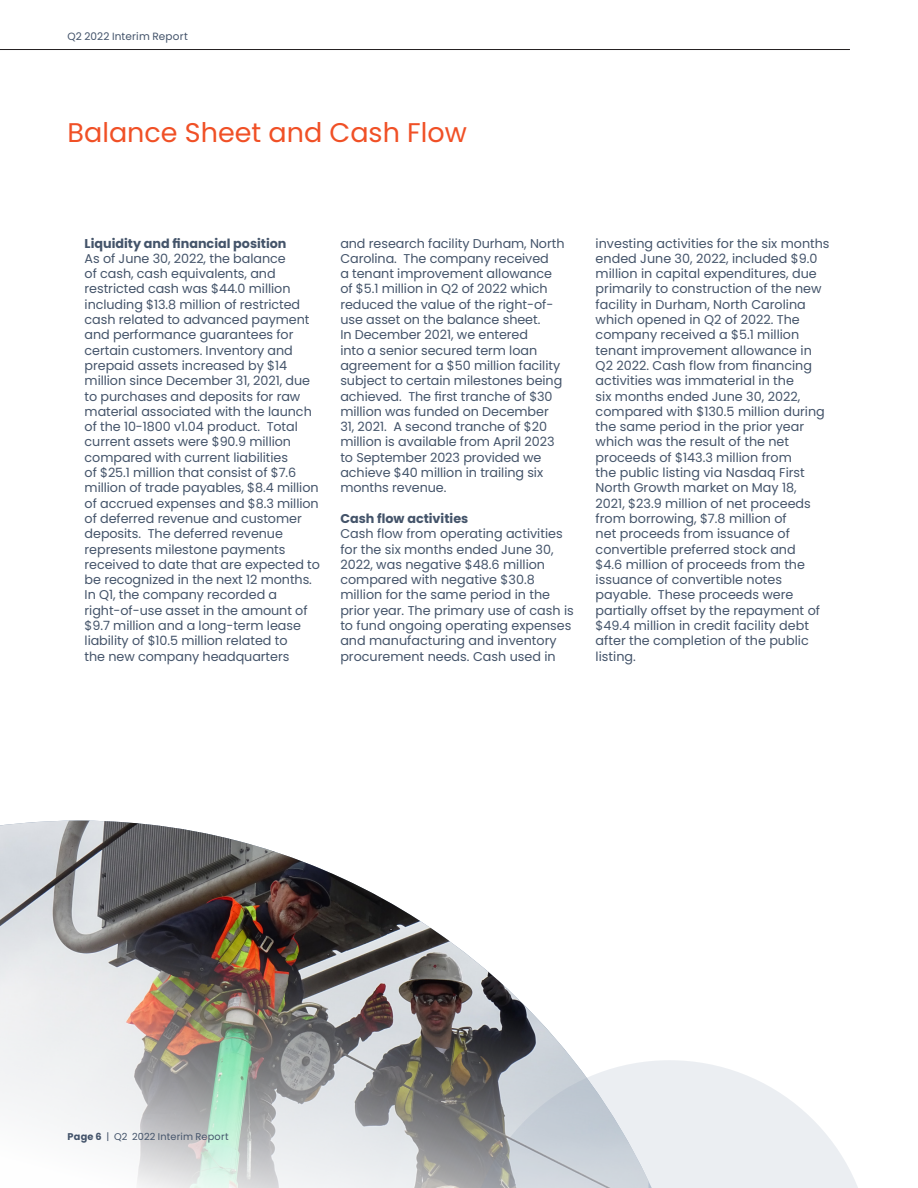
<style>
.page{position:relative;width:918px;height:1188px;background:#fff}
.page>*{position:absolute;margin:0;border:0;box-sizing:border-box;transform-origin:0 0}
.t1{font:27px "Poppins";color:#f05026}
.t2{font:12.75px/15.3px "Poppins";letter-spacing:-.005em;color:#44546a}
.t3{font:700 12.75px "Poppins";color:#44546a}
.t4{font:10.5px "Poppins";letter-spacing:.02em;color:#43536a}
.t5{font:9.75px "Poppins";letter-spacing:.02em;color:#43536a}
.s1{font-weight:700}
</style>
<div class="page">
<img style="left:0;top:821px;width:573px;height:367px">
<svg style="left:468px;top:1060px;width:390px;height:128px;fill:#ebeef2"></svg>
<hr style="left:0;top:49px;width:850px;height:1px;background:#231f20">
<p class="t4" style="left:68px;top:30px;width:122px">Q2 2022 Interim Report</p>
<p class="t1" style="left:68px;top:117px;width:401px">Balance Sheet and Cash Flow</p>
<p class="t3" style="left:85px;top:236px;width:203px">Liquidity and financial position</p>
<p class="t2" style="left:85px;top:251px;width:237px">As of June 30, 2022, the balance<br>of cash, cash equivalents, and restricted cash was $44.0 million including $13.8 million of restricted cash related to advanced payment and performance guarantees for certain customers. Inventory and prepaid assets increased by $14 million since December 31, 2021, due to purchases and deposits for raw material associated with the launch of the 10-1800 v1.04 product. Total current assets were $90.9 million compared with current liabilities<br>of $25.1 million that consist of $7.6 million of trade payables, $8.4 million of accrued expenses and $8.3 million of deferred revenue and customer deposits. The deferred revenue represents milestone payments received to date that are expected to be recognized in the next 12 months.<br>In Q1, the company recorded a right-of-use asset in the amount of $9.7 million and a long-term lease liability of $10.5 million related to<br>the new company headquarters</p>
<p class="t2" style="left:340px;top:236px;width:226px">and research facility Durham, North<br>Carolina. The company received<br>a tenant improvement allowance of $5.1 million in Q2 of 2022 which reduced the value of the right-of&shy;use asset on the balance sheet.<br>In December 2021, we entered<br>into a senior secured term loan agreement for a $50 million facility subject to certain milestones being achieved. The first tranche of $30 million was funded on December<br>31, 2021. A second tranche of $20 million is available from April 2023 to September 2023 provided we achieve $40 million in trailing six months revenue.</p>
<p class="t3" style="left:340px;top:511px;width:129px">Cash flow activities</p>
<p class="t2" style="left:340px;top:526px;width:235px">Cash flow from operating activities for the six months ended June 30, 2022, was negative $48.6 million compared with negative $30.8 million for the same period in the prior year. The primary use of cash is to fund ongoing operating expenses and manufacturing and inventory procurement needs. Cash used in</p>
<p class="t2" style="left:596px;top:236px;width:235px">investing activities for the six months ended June 30, 2022, included $9.0 million in capital expenditures, due primarily to construction of the new facility in Durham, North Carolina which opened in Q2 of 2022. The company received a $5.1 million tenant improvement allowance in<br>Q2 2022. Cash flow from financing activities was immaterial in the<br>six months ended June 30, 2022, compared with $130.5 million during the same period in the prior year which was the result of the net proceeds of $143.3 million from<br>the public listing via Nasdaq First<br>North Growth market on May 18,<br>2021, $23.9 million of net proceeds from borrowing, $7.8 million of<br>net proceeds from issuance of convertible preferred stock and<br>$4.6 million of proceeds from the issuance of convertible notes payable. These proceeds were partially offset by the repayment of $49.4 million in credit facility debt after the completion of the public listing.</p>
<p class="t5" style="left:68px;top:1131px;width:163px"><span class="s1">Page 6</span> | Q2 2022 Interim Report</p>
</div>
